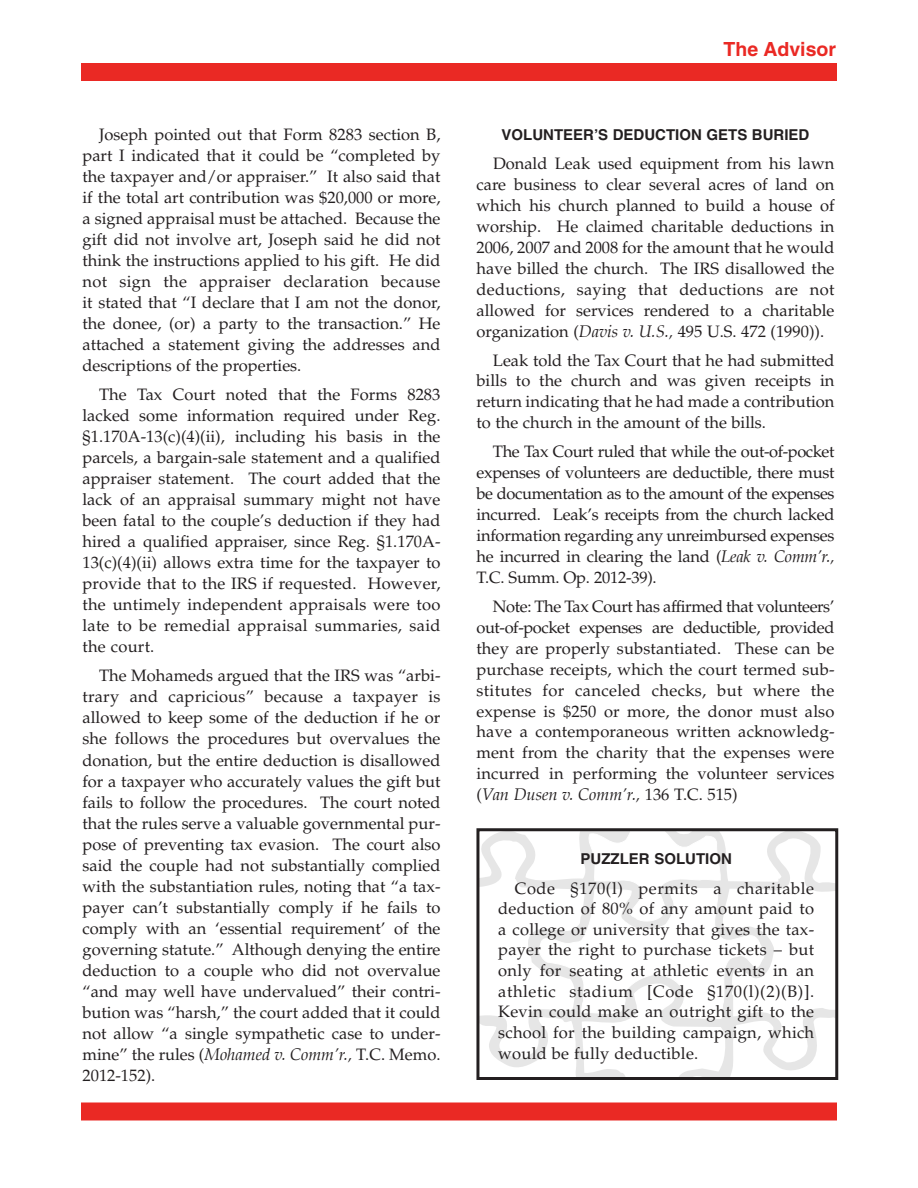
<style>
.page{position:relative;width:918px;height:1188px;background:#fff}
.page>*{position:absolute;margin:0;border:0;box-sizing:border-box;transform-origin:0 0}
.t1{font:700 19.5px "Helvetica";color:#ea2924}
.t2{font:16.5px/21px "Palatino";color:#231f20;text-align:justify}
.t3{font:700 15px "Helvetica";color:#231f20}
.s1{font-style:italic}
</style>
<div class="page">
<div style="left:81px;top:63px;width:756px;height:18px;background:#ea2924"></div>
<div style="left:81px;top:1102px;width:756px;height:18px;background:#ea2924"></div>
<svg style="left:480px;top:832px;width:354px;height:244px"></svg>
<svg style="left:538px;top:832px;width:227px;height:188px"></svg>
<div style="left:476px;top:828px;width:362px;height:252px;border:3px solid #231f20"></div>
<p class="t2" style="left:82px;top:126px;width:360px;text-indent:17px">Joseph pointed out that Form 8283 section B, part I indicated that it could be “completed by the taxpayer and/or appraiser.” It also said that if the total art contribution was $20,000 or more, a signed appraisal must be attached. Because the gift did not involve art, Joseph said he did not think the instructions applied to his gift. He did not sign the appraiser declaration because it stated that “I declare that I am not the donor, the donee, (or) a party to the transaction.” He attached a statement giving the addresses and descriptions of the properties.</p>
<p class="t2" style="left:82px;top:386px;width:360px;text-indent:17px">The Tax Court noted that the Forms 8283 lacked some information required under Reg. §1.170A-13(c)(4)(ii), including his basis in the parcels, a bargain-sale statement and a qualified appraiser statement. The court added that the lack of an appraisal summary might not have been fatal to the couple’s deduction if they had hired a qualified appraiser, since Reg. §1.170A-13(c)(4)(ii) allows extra time for the taxpayer to provide that to the IRS if requested. However, the untimely independent appraisals were too late to be remedial appraisal summaries, said the court.</p>
<p class="t2" style="left:82px;top:667px;width:360px;text-indent:17px">The Mohameds argued that the IRS was “arbi&shy;trary and capricious” because a taxpayer is allowed to keep some of the deduction if he or she follows the procedures but overvalues the donation, but the entire deduction is disallowed for a taxpayer who accurately values the gift but fails to follow the procedures. The court noted that the rules serve a valuable governmental pur&shy;pose of preventing tax evasion. The court also said the couple had not substantially complied with the substantiation rules, noting that “a tax&shy;payer can’t substantially comply if he fails to comply with an ‘essential requirement’ of the governing statute.” Although denying the entire deduction to a couple who did not overvalue “and may well have undervalued” their contri&shy;bution was “harsh,” the court added that it could not allow “a single sympathetic case to under&shy;mine” the rules (<span class="s1">Mohamed v. Comm’r.,</span> T.C. Memo.<br>2012-152).</p>
<p class="t1" style="left:724px;top:42px;width:114px">The Advisor</p>
<p class="t3" style="left:502px;top:129px;width:309px">VOLUNTEER’S DEDUCTION GETS BURIED</p>
<p class="t2" style="left:476px;top:155px;width:360px;text-indent:17px">Donald Leak used equipment from his lawn care business to clear several acres of land on which his church planned to build a house of worship. He claimed charitable deductions in 2006, 2007 and 2008 for the amount that he would have billed the church. The IRS disallowed the deductions, saying that deductions are not allowed for services rendered to a charitable organization (<span class="s1">Davis v. U.S.,</span> 495 U.S. 472 (1990)).</p>
<p class="t2" style="left:476px;top:351px;width:360px;text-indent:17px">Leak told the Tax Court that he had submitted bills to the church and was given receipts in return indicating that he had made a contribution to the church in the amount of the bills.</p>
<p class="t2" style="left:476px;top:443px;width:360px;text-indent:17px">The Tax Court ruled that while the out-of-pocket expenses of volunteers are deductible, there must be documentation as to the amount of the expenses incurred. Leak’s receipts from the church lacked information regarding any unreimbursed expenses he incurred in clearing the land (<span class="s1">Leak v. Comm’r., </span>T.C. Summ. Op. 2012-39).</p>
<p class="t2" style="left:476px;top:598px;width:360px;text-indent:17px">Note: The Tax Court has affirmed that volunteers’ out-of-pocket expenses are deductible, provided they are properly substantiated. These can be purchase receipts, which the court termed sub&shy;stitutes for canceled checks, but where the expense is $250 or more, the donor must also have a contemporaneous written acknowledg&shy;ment from the charity that the expenses were incurred in performing the volunteer services (<span class="s1">Van Dusen v. Comm’r.,</span> 136 T.C. 515)</p>
<p class="t3" style="left:581px;top:853px;width:153px">PUZZLER SOLUTION</p>
<p class="t2" style="left:498px;top:880px;width:317px;text-indent:17px">Code §170(l) permits a charitable deduction of 80% of any amount paid to a college or university that gives the tax&shy;payer the right to purchase tickets – but only for seating at athletic events in an athletic stadium [Code §170(l)(2)(B)].<br>Kevin could make an outright gift to the school for the building campaign, which would be fully deductible.</p>
</div>
